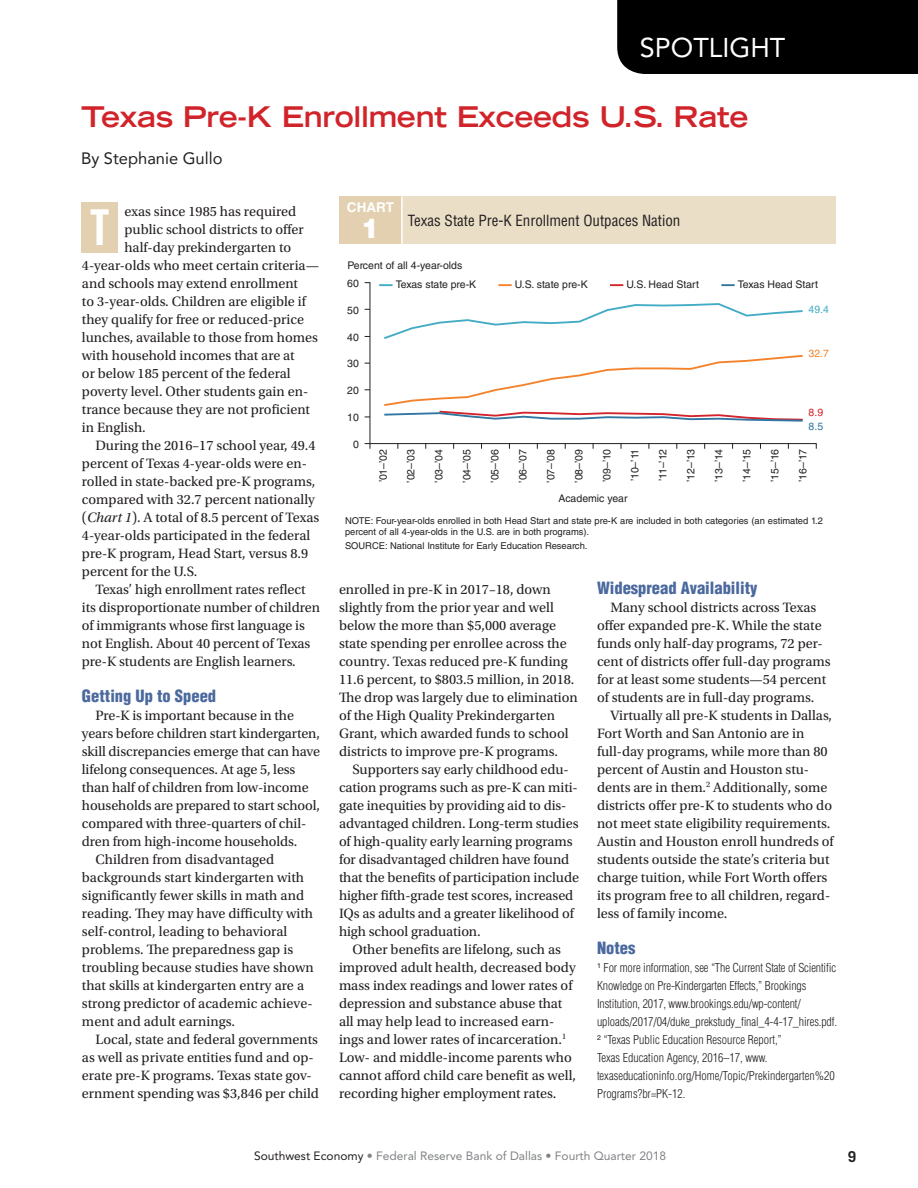
<style>
.page{position:relative;width:918px;height:1188px;background:#fff}
.page>*{position:absolute;margin:0;border:0;box-sizing:border-box;transform-origin:0 0}
.LargeDropCap{font:49.5px "Trade Gothic LT Std Bd Cn 20";color:#fff}
.Spotlight_RedTitle{font:700 expanded 28.5px "Trade Gothic LT Std";letter-spacing:-.01em;color:#d1232a}
.Spotlight{font:27px "Avenir LT Std";color:#fff}
.Chart{font:900 27px "Helvetica LT Std";color:#fff}
.ArticleSubhead{font:900 condensed 16.5px "Helvetica LT Std";color:#4b699e}
.ArticleAuthors{font:16.5px "Avenir";color:#231f20}
.ChartTitle{font:condensed 15px "Helvetica LT Std";color:#231f20}
.t1{font:700 15px "Trade Gothic LT Std";color:#231f20}
.ArticleIndent{font:14.25px/18px "Utopia Std";color:#231f20}
.ArticleFirstParagrap{font:14.25px "Utopia Std";color:#231f20}
.Chart_word{font:700 13.5px "Helvetica LT Std";color:#fff}
.Notes{font:300 condensed 12px/18px "Helvetica LT Std";letter-spacing:-.01em;color:#231f20}
.t2{font:12px "Avenir LT Std";color:#808285}
.t3{font:10.5px "Helvetica LT Std";color:#231f20}
.t4{font:10.5px/14px "Helvetica LT Std";color:#d3232b}
.t5{font:10.5px "Helvetica LT Std";color:#42abc5}
.t6{font:10.5px "Helvetica LT Std";color:#f4822b}
.ChartNotes{font:9.3px/11.2px "Helvetica LT Std";color:#231f20}
.s1{font-style:italic}
.s2{color:#3175a1}
.s3{color:#231f20}
</style>
<div class="page">
<div style="left:82px;top:202px;width:36px;height:51px;background:#e3d0b0"></div>
<div style="left:617px;top:0;width:301px;height:74px;background:#000001"></div>
<div style="left:339px;top:197px;width:63px;height:47px;background:#e3d0b0"></div>
<div style="left:402px;top:197px;width:434px;height:47px;background:#eadfc6"></div>
<hr style="left:401px;top:197px;width:2px;height:47px;background:#fff">
<svg style="left:364px;top:282px;width:453px;height:167px"></svg>
<p class="Spotlight" style="left:640px;top:32px;width:147px">SPOTLIGHT</p>
<p class="Spotlight_RedTitle" style="left:81px;top:98px;width:669px">Texas Pre-K Enrollment Exceeds U.S. Rate</p>
<p class="ArticleAuthors" style="left:81px;top:145px;width:143px">By Stephanie Gullo</p>
<p class="ArticleFirstParagrap" style="left:124px;top:204px;width:173px">exas since 1985 has required</p>
<p class="ArticleFirstParagrap" style="left:124px;top:222px;width:181px">public school districts to offer</p>
<p class="ArticleFirstParagrap" style="left:124px;top:240px;width:168px">half-day prekindergarten to</p>
<p class="ArticleFirstParagrap" style="left:82px;top:258px;width:239px">4-year-olds who meet certain criteria—</p>
<p class="ArticleFirstParagrap" style="left:82px;top:276px;width:218px">and schools may extend enrollment</p>
<p class="ArticleFirstParagrap" style="left:82px;top:294px;width:225px">to 3-year-olds. Children are eligible if</p>
<p class="ArticleFirstParagrap" style="left:82px;top:312px;width:224px">they qualify for free or reduced-price</p>
<p class="ArticleFirstParagrap" style="left:82px;top:330px;width:238px">lunches, available to those from homes</p>
<p class="ArticleFirstParagrap" style="left:82px;top:348px;width:214px">with household incomes that are at</p>
<p class="ArticleFirstParagrap" style="left:82px;top:366px;width:210px">or below 185 percent of the federal</p>
<p class="ArticleFirstParagrap" style="left:82px;top:384px;width:228px">poverty level. Other students gain en-</p>
<p class="ArticleFirstParagrap" style="left:82px;top:402px;width:230px">trance because they are not proficient</p>
<p class="ArticleFirstParagrap" style="left:82px;top:420px;width:65px">in English.</p>
<p class="ArticleIndent" style="left:82px;top:437px;width:239px;text-indent:14px">During the 2016–17 school year, 49.4 percent of Texas 4-year-olds were en&shy;rolled in state-backed pre-K programs, compared with 32.7 percent nationally (<span class="s1">Chart 1</span>). A total of 8.5 percent of Texas 4-year-olds participated in the federal pre-K program, Head Start, versus 8.9 percent for the U.S.</p>
<p class="ArticleIndent" style="left:82px;top:581px;width:240px;text-indent:14px">Texas’ high enrollment rates reflect its disproportionate number of children of immigrants whose first language is not English. About 40 percent of Texas pre-K students are English learners.</p>
<p class="ArticleSubhead" style="left:82px;top:686px;width:136px">Getting Up to Speed</p>
<p class="ArticleIndent" style="left:82px;top:707px;width:240px;text-indent:14px">Pre-K is important because in the years before children start kindergarten, skill discrepancies emerge that can have lifelong consequences. At age 5, less than half of children from low-income households are prepared to start school, compared with three-quarters of chil&shy;dren from high-income households.</p>
<p class="ArticleIndent" style="left:82px;top:851px;width:233px;text-indent:14px">Children from disadvantaged backgrounds start kindergarten with significantly fewer skills in math and reading. They may have difficulty with self-control, leading to behavioral problems. The preparedness gap is troubling because studies have shown that skills at kindergarten entry are a strong predictor of academic achieve&shy;ment and adult earnings.</p>
<p class="ArticleIndent" style="left:82px;top:1031px;width:239px;text-indent:14px">Local, state and federal governments as well as private entities fund and op&shy;erate pre-K programs. Texas state gov&shy;ernment spending was $3,846 per child</p>
<p class="LargeDropCap" style="left:90px;top:198px;width:21px">T</p>
<p class="Chart_word" style="left:347px;top:199px;width:48px">CHART</p>
<p class="Chart" style="left:361px;top:210px;width:20px">1</p>
<p class="ChartTitle" style="left:408px;top:211px;width:274px">Texas State Pre-K Enrollment Outpaces Nation</p>
<p class="t3" style="left:347px;top:259px;width:116px">Percent of all 4-year-olds</p>
<p class="t3" style="left:347px;top:277px;width:13px">60</p>
<p class="t3" style="left:347px;top:304px;width:13px">50</p>
<p class="t3" style="left:347px;top:331px;width:13px">40</p>
<p class="t3" style="left:347px;top:358px;width:13px">30</p>
<p class="t3" style="left:347px;top:384px;width:13px">20</p>
<p class="t3" style="left:347px;top:411px;width:13px">10</p>
<p class="t3" style="left:353px;top:438px;width:7px">0</p>
<p class="t3" style="left:396px;top:278px;width:82px">Texas state pre-K</p>
<p class="t3" style="left:515px;top:278px;width:74px">U.S. state pre-K</p>
<p class="t3" style="left:626px;top:278px;width:74px">U.S. Head Start</p>
<p class="t3" style="left:738px;top:278px;width:82px">Texas Head Start</p>
<p class="t5" style="left:809px;top:303px;width:22px">49.4</p>
<p class="t6" style="left:809px;top:348px;width:22px">32.7</p>
<p class="t4" style="left:809px;top:406px;width:16px">8.9<br><span class="s2">8.5</span></p>
<p class="t3" style="left:377px;top:482px;width:35px;rotate:-90deg">’01–’02</p>
<p class="t3" style="left:405px;top:483px;width:35px;rotate:-90deg">’02–’03</p>
<p class="t3" style="left:433px;top:483px;width:35px;rotate:-90deg">’03–’04</p>
<p class="t3" style="left:461px;top:483px;width:35px;rotate:-90deg">’04–’05</p>
<p class="t3" style="left:489px;top:483px;width:35px;rotate:-90deg">’05–’06</p>
<p class="t3" style="left:517px;top:483px;width:35px;rotate:-90deg">’06–’07</p>
<p class="t3" style="left:545px;top:483px;width:35px;rotate:-90deg">’07–’08</p>
<p class="t3" style="left:573px;top:483px;width:35px;rotate:-90deg">’08–’09</p>
<p class="t3" style="left:601px;top:482px;width:35px;rotate:-90deg">’09–’10</p>
<p class="t3" style="left:629px;top:481px;width:34px;rotate:-90deg">’10–’11</p>
<p class="t3" style="left:657px;top:481px;width:34px;rotate:-90deg">’11–’12</p>
<p class="t3" style="left:685px;top:482px;width:35px;rotate:-90deg">’12–’13</p>
<p class="t3" style="left:713px;top:482px;width:35px;rotate:-90deg">’13–’14</p>
<p class="t3" style="left:741px;top:482px;width:35px;rotate:-90deg">’14–’15</p>
<p class="t3" style="left:769px;top:482px;width:35px;rotate:-90deg">’15–’16</p>
<p class="t3" style="left:797px;top:482px;width:35px;rotate:-90deg">’16–’17</p>
<p class="t3" style="left:559px;top:492px;width:71px">Academic year</p>
<p class="ChartNotes" style="left:345px;top:515px;width:479px">NOTE: Four-year-olds enrolled in both Head Start and state pre-K are included in both categories (an estimated 1.2 percent of all 4-year-olds in the U.S. are in both programs).</p>
<p class="ChartNotes" style="left:345px;top:540px;width:244px">SOURCE: National Institute for Early Education Research.</p>
<p class="ArticleIndent" style="left:339px;top:581px;width:240px">enrolled in pre-K in 2017–18, down slightly from the prior year and well below the more than $5,000 average state spending per enrollee across the country. Texas reduced pre-K funding 11.6 percent, to $803.5 million, in 2018.<br>The drop was largely due to elimination of the High Quality Prekindergarten Grant, which awarded funds to school districts to improve pre-K programs.</p>
<p class="ArticleIndent" style="left:339px;top:761px;width:242px;text-indent:14px">Supporters say early childhood edu&shy;cation programs such as pre-K can miti&shy;gate inequities by providing aid to dis&shy;advantaged children. Long-term studies of high-quality early learning programs for disadvantaged children have found that the benefits of participation include higher fifth-grade test scores, increased IQs as adults and a greater likelihood of high school graduation.</p>
<p class="ArticleIndent" style="left:339px;top:941px;width:239px;text-indent:14px">Other benefits are lifelong, such as improved adult health, decreased body mass index readings and lower rates of depression and substance abuse that all may help lead to increased earn&shy;ings and lower rates of incarceration.<sup>1<br></sup>Low- and middle-income parents who cannot afford child care benefit as well, recording higher employment rates.</p>
<p class="ArticleSubhead" style="left:597px;top:578px;width:162px">Widespread Availability</p>
<p class="ArticleIndent" style="left:597px;top:599px;width:235px;text-indent:14px">Many school districts across Texas offer expanded pre-K. While the state funds only half-day programs, 72 per&shy;cent of districts offer full-day programs for at least some students—54 percent of students are in full-day programs.</p>
<p class="ArticleIndent" style="left:597px;top:707px;width:238px;text-indent:14px">Virtually all pre-K students in Dallas, Fort Worth and San Antonio are in full-day programs, while more than 80 percent of Austin and Houston stu&shy;dents are in them.<sup>2</sup> Additionally, some districts offer pre-K to students who do not meet state eligibility requirements.<br>Austin and Houston enroll hundreds of students outside the state’s criteria but charge tuition, while Fort Worth offers its program free to all children, regard&shy;less of family income.</p>
<p class="ArticleSubhead" style="left:597px;top:938px;width:40px">Notes</p>
<p class="Notes" style="left:597px;top:959px;width:242px"><sup>1</sup> For more information, see “The Current State of Scientific Knowledge on Pre-Kindergarten Effects,” Brookings Institution, 2017, www.brookings.edu/wp-content/ uploads/2017/04/duke_prekstudy_final_4-4-17_hires.pdf.</p>
<p class="Notes" style="left:597px;top:1031px;width:239px"><sup>2</sup> “Texas Public Education Resource Report,”<br>Texas Education Agency, 2016–17, www. texaseducationinfo.org/Home/Topic/Prekindergarten%20<br>Programs?br=PK-12.</p>
<p class="t2" style="left:254px;top:1149px;width:414px"><span class="s3">Southwest Economy</span> • Federal Reserve Bank of Dallas • Fourth Quarter 2018</p>
<p class="t1" style="left:848px;top:1148px;width:10px">9</p>
</div>
